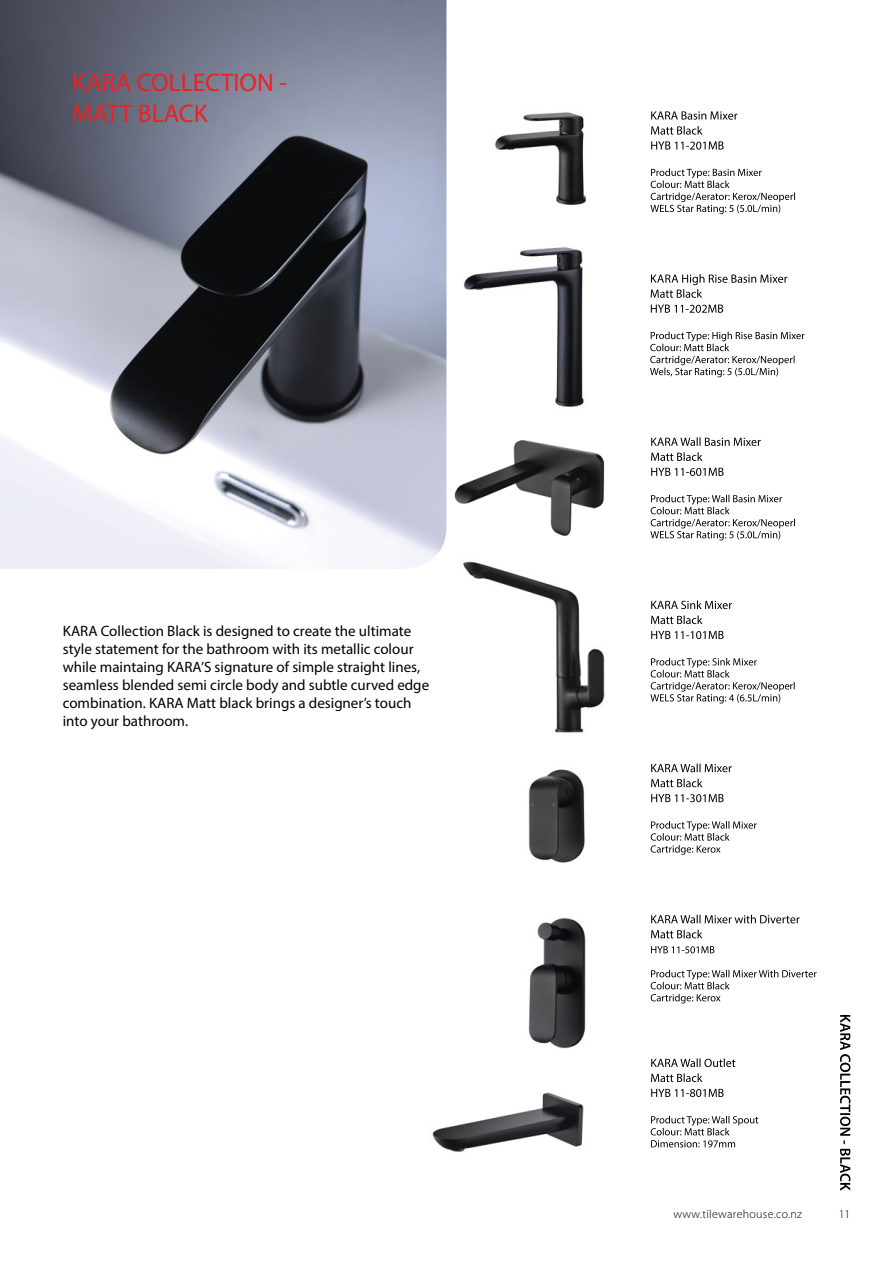
<style>
.page{position:relative;width:893px;height:1263px;background:#fff}
.page>*{position:absolute;margin:0;border:0;box-sizing:border-box;transform-origin:0 0}
.t1{font:25.5px/30.6px "Myriad Pro";color:#ed2124}
.t2{font:15px/18px "Myriad Pro";color:#000}
.t3{font:300 12px "Myriad Pro";letter-spacing:.025em;color:#000}
</style>
<div class="page">
<img style="left:0;top:0;width:446px;height:569px">
<svg style="left:650px;top:168px;width:145px;height:46px"></svg>
<svg style="left:651px;top:141px;width:73px;height:9px"></svg>
<svg style="left:651px;top:126px;width:51px;height:9px"></svg>
<svg style="left:651px;top:111px;width:86px;height:9px"></svg>
<svg style="left:650px;top:495px;width:145px;height:45px"></svg>
<svg style="left:651px;top:468px;width:73px;height:8px"></svg>
<svg style="left:651px;top:452px;width:51px;height:9px"></svg>
<svg style="left:651px;top:437px;width:110px;height:9px"></svg>
<svg style="left:650px;top:658px;width:145px;height:46px"></svg>
<svg style="left:651px;top:631px;width:73px;height:8px"></svg>
<svg style="left:651px;top:615px;width:51px;height:9px"></svg>
<svg style="left:651px;top:600px;width:81px;height:9px"></svg>
<svg style="left:651px;top:821px;width:106px;height:34px"></svg>
<svg style="left:651px;top:794px;width:73px;height:8px"></svg>
<svg style="left:651px;top:779px;width:51px;height:8px"></svg>
<svg style="left:651px;top:764px;width:81px;height:8px"></svg>
<svg style="left:651px;top:970px;width:166px;height:33px"></svg>
<svg style="left:651px;top:946px;width:63px;height:7px"></svg>
<svg style="left:651px;top:930px;width:51px;height:8px"></svg>
<svg style="left:651px;top:915px;width:149px;height:8px"></svg>
<svg style="left:651px;top:1116px;width:107px;height:31px"></svg>
<svg style="left:651px;top:1089px;width:73px;height:8px"></svg>
<svg style="left:651px;top:1073px;width:51px;height:9px"></svg>
<svg style="left:651px;top:1058px;width:84px;height:9px"></svg>
<svg style="left:840px;top:1015px;width:10px;height:176px"></svg>
<svg style="left:650px;top:332px;width:154px;height:45px"></svg>
<svg style="left:651px;top:304px;width:72px;height:9px"></svg>
<svg style="left:651px;top:274px;width:136px;height:24px"></svg>
<img style="left:463px;top:561px;width:142px;height:172px">
<img style="left:495px;top:112px;width:91px;height:93px">
<img style="left:463px;top:247px;width:121px;height:160px">
<img style="left:528px;top:769px;width:57px;height:94px">
<img style="left:528px;top:917px;width:58px;height:132px">
<img style="left:454px;top:440px;width:151px;height:96px">
<img style="left:432px;top:1092px;width:152px;height:60px">
<h1 class="t1" style="left:72px;top:67px;width:216px">KARA COLLECTION -<br>MATT BLACK</h1>
<p class="t2" style="left:63px;top:622px;width:368px">KARA Collection Black is designed to create the ultimate style statement for the bathroom with its metallic colour while maintaing KARA’S signature of simple straight lines, seamless blended semi circle body and subtle curved edge combination. KARA Matt black brings a designer’s touch into your bathroom.</p>
<p class="t3" style="left:673px;top:1207px;width:130px">www.tilewarehouse.co.nz</p>
<p class="t3" style="left:839px;top:1207px;width:13px">11</p>
</div>
